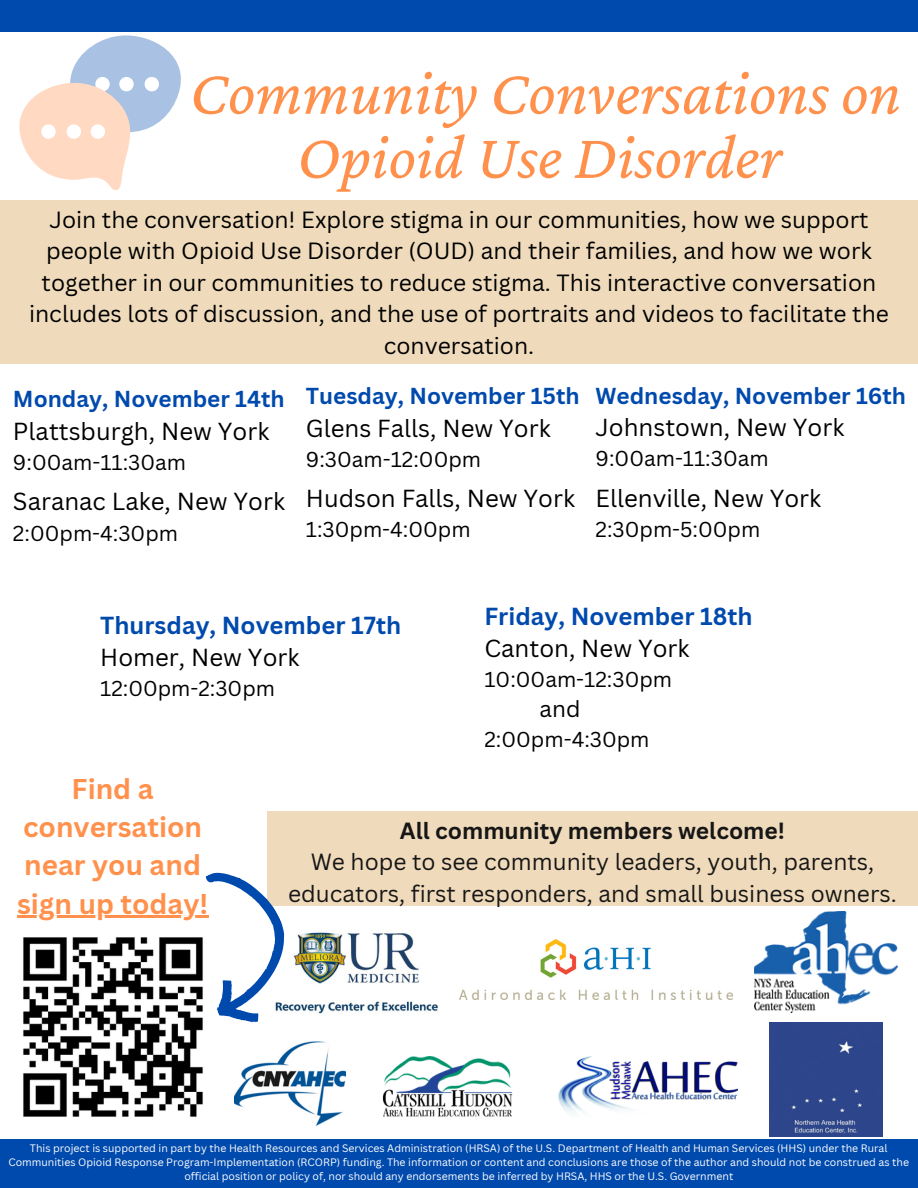
<style>
.page{position:relative;width:918px;height:1188px;background:#fff}
.page>*{position:absolute;margin:0;border:0;box-sizing:border-box;transform-origin:0 0}
.t1{font:italic 64.5px/64.2px "Crimson Pro";color:#ff914d;text-align:center}
.t2{font:700 27.9px/38.2px "Canva Sans";color:#ff914d;text-align:center}
.t3{font:24px "Canva Sans";color:#000}
.t4{font:700 24px "Canva Sans";color:#004aad}
.t5{font:22.8px/31.5px "Canva Sans";color:#000;text-align:center}
.t6{font:22.8px/31.5px "Canva Sans";color:#171616;text-align:center}
.t7{font:700 22.8px "Canva Sans";color:#171616}
.t8{font:700 22.5px "Canva Sans";color:#004aad}
.t9{font:22.5px "Canva Sans";color:#000}
.t10{font:21px "Canva Sans";color:#000}
.t11{font:10.5px/14px "Canva Sans";color:#fff;text-align:center}
</style>
<div class="page">
<svg style="left:19px;top:35px;width:162px;height:156px"></svg>
<div style="left:0;top:0;width:918px;height:32px;background:#004aad"></div>
<div style="left:0;top:1139px;width:918px;height:49px;background:#004aad"></div>
<div style="left:267px;top:811px;width:651px;height:95px;background:#efdbbb"></div>
<img style="left:318px;top:932px;width:120px;height:82px">
<div style="left:0;top:200px;width:918px;height:163px;background:#efdbbb"></div>
<img style="left:755px;top:912px;width:143px;height:101px">
<img style="left:382px;top:1057px;width:131px;height:60px">
<div style="left:770px;top:1022px;width:112px;height:115px;background:#2d458b"></div>
<img style="left:235px;top:1041px;width:110px;height:85px">
<img style="left:559px;top:1057px;width:178px;height:56px">
<svg style="left:159px;top:872px;width:159px;height:151px"></svg>
<img style="left:459px;top:940px;width:273px;height:59px">
<hr style="left:17px;top:916px;width:191px;height:2px;background:#ff914d">
<img style="left:23px;top:926px;width:191px;height:191px">
<h1 class="t1" style="left:190px;top:60px;width:713px">Community Conversations on<br>Opioid Use Disorder</h1>
<p class="t5" style="left:29px;top:203px;width:861px">Join the conversation! Explore stigma in our communities, how we support people with Opioid Use Disorder (OUD) and their families, and how we work together in our communities to reduce stigma. This interactive conversation includes lots of discussion, and the use of portraits and videos to facilitate the conversation.</p>
<h3 class="t8" style="left:13px;top:383px;width:273px">Monday, November 14th</h3>
<h3 class="t3" style="left:13px;top:414px;width:258px">Plattsburgh, New York</h3>
<h3 class="t10" style="left:13px;top:447px;width:175px">9:00am-11:30am</h3>
<h3 class="t3" style="left:13px;top:485px;width:274px">Saranac Lake, New York</h3>
<h3 class="t10" style="left:13px;top:518px;width:167px">2:00pm-4:30pm</h3>
<h3 class="t8" style="left:306px;top:380px;width:275px">Tuesday, November 15th</h3>
<h3 class="t3" style="left:306px;top:411px;width:246px">Glens Falls, New York</h3>
<h3 class="t10" style="left:306px;top:444px;width:177px">9:30am-12:00pm</h3>
<h3 class="t3" style="left:306px;top:482px;width:271px">Hudson Falls, New York</h3>
<h3 class="t10" style="left:306px;top:515px;width:166px">1:30pm-4:00pm</h3>
<h3 class="t8" style="left:596px;top:380px;width:312px">Wednesday, November 16th</h3>
<h3 class="t3" style="left:596px;top:411px;width:250px">Johnstown, New York</h3>
<h3 class="t10" style="left:596px;top:444px;width:175px">9:00am-11:30am</h3>
<h3 class="t3" style="left:596px;top:482px;width:227px">Ellenville, New York</h3>
<h3 class="t10" style="left:596px;top:515px;width:166px">2:30pm-5:00pm</h3>
<h3 class="t4" style="left:100px;top:608px;width:303px">Thursday, November 17th</h3>
<h3 class="t3" style="left:100px;top:641px;width:201px">Homer, New York</h3>
<h3 class="t10" style="left:100px;top:673px;width:176px">12:00pm-2:30pm</h3>
<h3 class="t4" style="left:484px;top:599px;width:270px">Friday, November 18th</h3>
<h3 class="t3" style="left:484px;top:632px;width:207px">Canton, New York</h3>
<h3 class="t10" style="left:484px;top:664px;width:189px">10:00am-12:30pm</h3>
<h3 class="t9" style="left:540px;top:693px;width:42px">and</h3>
<h3 class="t10" style="left:484px;top:725px;width:167px">2:00pm-4:30pm</h3>
<h2 class="t2" style="left:17px;top:769px;width:193px">Find a conversation near you and sign up today!</h2>
<h3 class="t7" style="left:400px;top:814px;width:386px">All community members welcome!</h3>
<h3 class="t6" style="left:288px;top:845px;width:610px">We hope to see community leaders, youth, parents, educators, first responders, and small business owners.</h3>
<p class="t11" style="left:8px;top:1141px;width:902px">This project is supported in part by the Health Resources and Services Administration (HRSA) of the U.S. Department of Health and Human Services (HHS) under the Rural<br>Communities Opioid Response Program-Implementation (RCORP) funding. The information or content and conclusions are those of the author and should not be construed as the official position or policy of, nor should any endorsements be inferred by HRSA, HHS or the U.S. Government</p>
</div>
